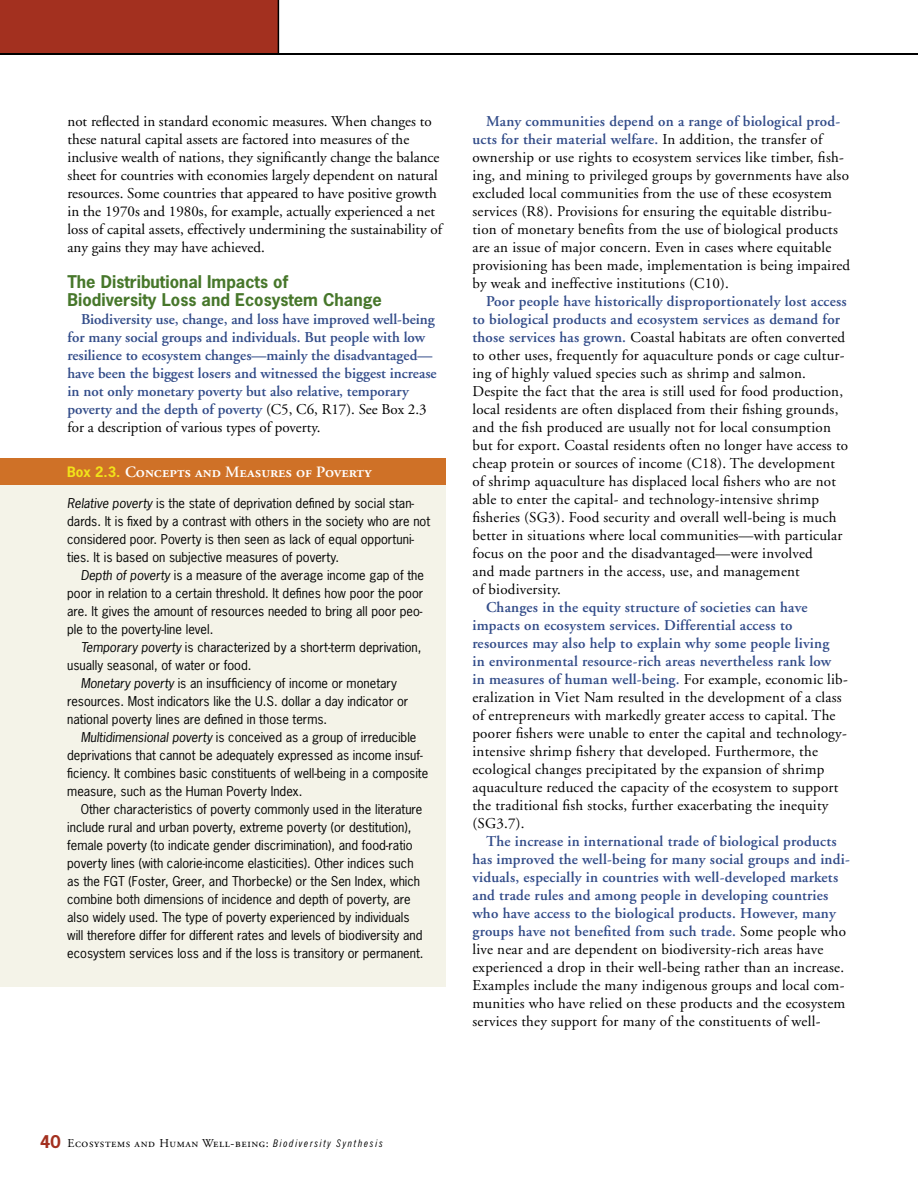
<style>
.page{position:relative;width:918px;height:1188px;background:#fff}
.page>*{position:absolute;margin:0;border:0;box-sizing:border-box;transform-origin:0 0}
.HEAD{font:700 16.5px/18px "News Gothic Std";color:#47772b}
.BOX_SIDEBAR_Head{font:15.75px "Adobe Garamond Semibold SC";color:#fff}
.BODY_TEXT{font:15px/18px "Adobe Garamond";letter-spacing:.015em;color:#000}
.BODY_TEXT-2{font:600 15px/18px "Adobe Garamond";letter-spacing:.01em;color:#324c89}
.BOX_SIDEBAR_Copy{font:12.75px/18px "News Gothic Std";color:#000}
.t1{font:12px "Adobe Garamond Regular SC";letter-spacing:.05em;color:#000}
.s1{font-weight:400;color:#000}
.s2{font-family:"News Gothic Std";font-weight:700;font-size:13.5px;color:#f1e21a}
.s3{font-style:italic}
.s4{font-weight:600;color:#324c89}
.s5{font-family:"News Gothic Std";font-weight:700;font-size:16.5px;color:#a3301f}
.s6{font-family:"News Gothic BT";font-style:italic;font-stretch:condensed;font-size:10.5px}
</style>
<div class="page">
<div style="left:0;top:0;width:278px;height:54px;background:#a3301f"></div>
<hr style="left:278px;top:0;width:1px;height:54px;background:#000">
<hr style="left:0;top:53px;width:918px;height:1px;background:#000">
<div style="left:0;top:465px;width:446px;height:522px;background:#f4f3e8"></div>
<div style="left:0;top:458px;width:446px;height:27px;background:#cf7127"></div>
<p class="BODY_TEXT" style="left:68px;top:113px;width:376px">not reflected in standard economic measures. When changes to these natural capital assets are factored into measures of the inclusive wealth of nations, they significantly change the balance sheet for countries with economies largely dependent on natural resources. Some countries that appeared to have positive growth in the 1970s and 1980s, for example, actually experienced a net loss of capital assets, effectively undermining the sustainability of any gains they may have achieved.</p>
<p class="HEAD" style="left:68px;top:272px;width:316px">The Distributional Impacts of<br>Biodiversity Loss and Ecosystem Change</p>
<p class="BODY_TEXT-2" style="left:68px;top:311px;width:371px;text-indent:14px">Biodiversity use, change, and loss have improved well-being for many social groups and individuals. But people with low resilience to ecosystem changes—mainly the disadvantaged— have been the biggest losers and witnessed the biggest increase in not only monetary poverty but also relative, temporary poverty and the depth of poverty <span class="s1">(C5, C6, R17). See Box 2.3 for a description of various types of poverty.</span></p>
<p class="BOX_SIDEBAR_Head" style="left:67px;top:463px;width:306px"><span class="s2">Box 2.3.</span> Concepts and Measures of Poverty</p>
<p class="BOX_SIDEBAR_Copy" style="left:67px;top:494px;width:365px"><span class="s3">Relative poverty</span> is the state of deprivation defined by social stan&shy;dards. It is fixed by a contrast with others in the society who are not considered poor. Poverty is then seen as lack of equal opportuni&shy;ties. It is based on subjective measures of poverty.</p>
<p class="BOX_SIDEBAR_Copy" style="left:67px;top:566px;width:358px;text-indent:14px"><span class="s3">Depth of poverty</span> is a measure of the average income gap of the poor in relation to a certain threshold. It defines how poor the poor are. It gives the amount of resources needed to bring all poor peo&shy;ple to the poverty-line level.</p>
<p class="BOX_SIDEBAR_Copy" style="left:67px;top:638px;width:356px;text-indent:14px"><span class="s3">Temporary poverty</span> is characterized by a short-term deprivation, usually seasonal, of water or food.</p>
<p class="BOX_SIDEBAR_Copy" style="left:67px;top:674px;width:343px;text-indent:14px"><span class="s3">Monetary poverty</span> is an insufficiency of income or monetary resources. Most indicators like the U.S. dollar a day indicator or national poverty lines are defined in those terms.</p>
<p class="BOX_SIDEBAR_Copy" style="left:67px;top:728px;width:363px;text-indent:14px"><span class="s3">Multidimensional poverty</span> is conceived as a group of irreducible deprivations that cannot be adequately expressed as income insuf&shy;ficiency. It combines basic constituents of well-being in a composite measure, such as the Human Poverty Index.</p>
<p class="BOX_SIDEBAR_Copy" style="left:67px;top:800px;width:358px;text-indent:14px">Other characteristics of poverty commonly used in the literature include rural and urban poverty, extreme poverty (or destitution), female poverty (to indicate gender discrimination), and food-ratio poverty lines (with calorie-income elasticities). Other indices such as the FGT (Foster, Greer, and Thorbecke) or the Sen Index, which combine both dimensions of incidence and depth of poverty, are also widely used. The type of poverty experienced by individuals will therefore differ for different rates and levels of biodiversity and ecosystem services loss and if the loss is transitory or permanent.</p>
<p class="BODY_TEXT" style="left:472px;top:113px;width:379px;text-indent:14px"><span class="s4">Many communities depend on a range of biological prod&shy;ucts for their material welfare.</span> In addition, the transfer of ownership or use rights to ecosystem services like timber, fish&shy;ing, and mining to privileged groups by governments have also excluded local communities from the use of these ecosystem services (R8). Provisions for ensuring the equitable distribu&shy;tion of monetary benefits from the use of biological products are an issue of major concern. Even in cases where equitable provisioning has been made, implementation is being impaired by weak and ineffective institutions (C10).</p>
<p class="BODY_TEXT" style="left:472px;top:293px;width:377px;text-indent:14px"><span class="s4">Poor people have historically disproportionately lost access to biological products and ecosystem services as demand for those services has grown.</span> Coastal habitats are often converted to other uses, frequently for aquaculture ponds or cage cultur&shy;ing of highly valued species such as shrimp and salmon.<br>Despite the fact that the area is still used for food production, local residents are often displaced from their fishing grounds, and the fish produced are usually not for local consumption but for export. Coastal residents often no longer have access to cheap protein or sources of income (C18). The development of shrimp aquaculture has displaced local fishers who are not able to enter the capital- and technology-intensive shrimp fisheries (SG3). Food security and overall well-being is much better in situations where local communities—with particular focus on the poor and the disadvantaged—were involved<br>and made partners in the access, use, and management<br>of biodiversity.</p>
<p class="BODY_TEXT" style="left:472px;top:599px;width:377px;text-indent:14px"><span class="s4">Changes in the equity structure of societies can have impacts on ecosystem services. Differential access to resources may also help to explain why some people living<br>in environmental resource-rich areas nevertheless rank low<br>in measures of human well-being.</span> For example, economic lib&shy;eralization in Viet Nam resulted in the development of a class of entrepreneurs with markedly greater access to capital. The poorer fishers were unable to enter the capital and technology&shy;intensive shrimp fishery that developed. Furthermore, the ecological changes precipitated by the expansion of shrimp aquaculture reduced the capacity of the ecosystem to support the traditional fish stocks, further exacerbating the inequity (SG3.7).</p>
<p class="BODY_TEXT-2" style="left:472px;top:833px;width:379px;text-indent:14px">The increase in international trade of biological products has improved the well-being for many social groups and indi&shy;viduals, especially in countries with well-developed markets and trade rules and among people in developing countries who have access to the biological products. However, many groups have not benefited from such trade. <span class="s1">Some people who live near and are dependent on biodiversity-rich areas have experienced a drop in their well-being rather than an increase.<br>Examples include the many indigenous groups and local com&shy;munities who have relied on these products and the ecosystem services they support for many of the constituents of well-</span></p>
<p class="t1" style="left:40px;top:1137px;width:344px"><span class="s5">40</span> Ecosystems and Human Well-being: <span class="s6">Biodiversity Synthesis</span></p>
</div>
